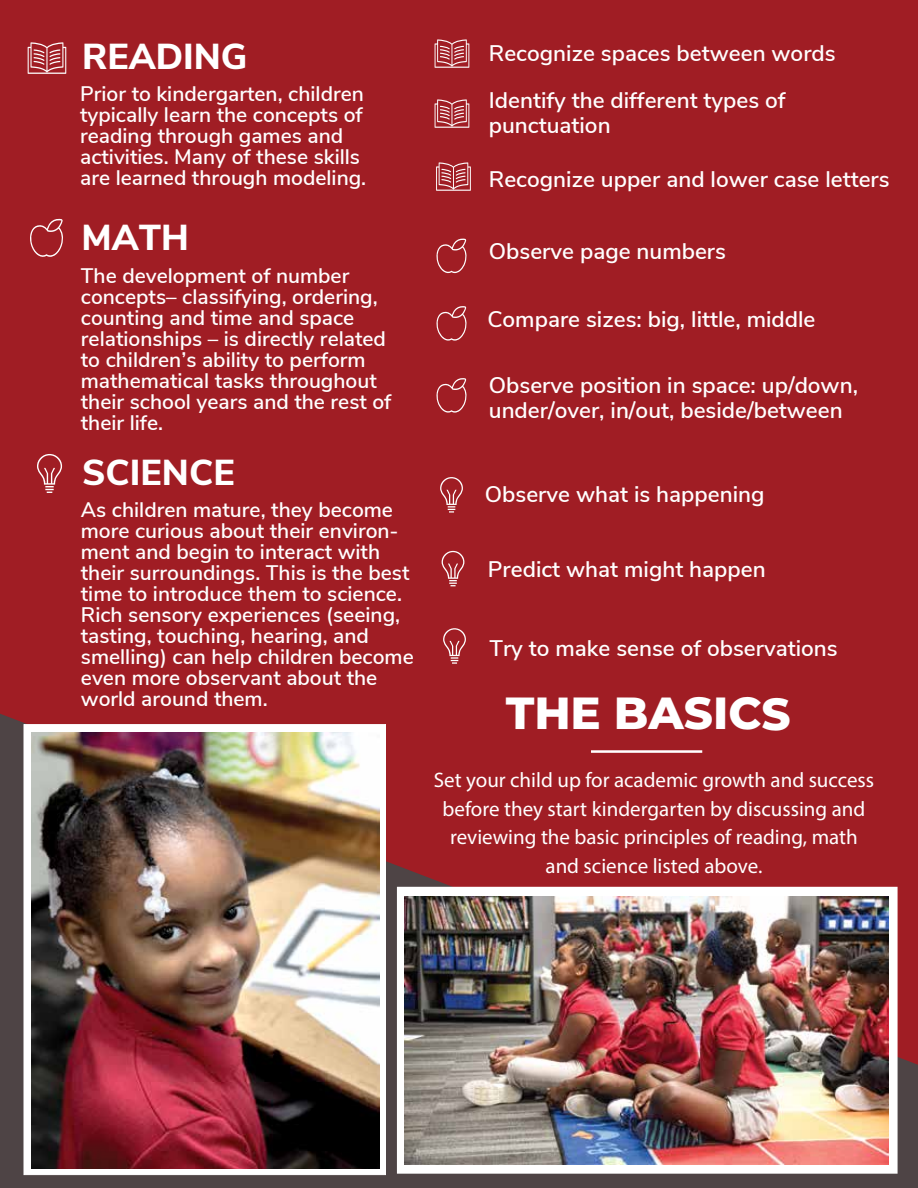
<style>
.page{position:relative;width:918px;height:1188px;background:#fff}
.page>*{position:absolute;margin:0;border:0;box-sizing:border-box;transform-origin:0 0}
.t1{font:800 45px "Montserrat";letter-spacing:-.005em;color:#fff}
.t2{font:800 36px "Nunito Sans";color:#fff}
.t3{font:600 22.5px/24.8px "Nunito Sans";color:#fff}
.t4{font:600 21px/21px "Nunito Sans";color:#fff}
.t5{font:21px/28.5px "Myriad Pro";color:#fff;text-align:center}
</style>
<div class="page">
<div style="left:0;top:0;width:918px;height:1109px;background:#a01d24"></div>
<svg style="left:0;top:714px;width:918px;height:474px"></svg>
<svg style="left:440px;top:477px;width:23px;height:36px"></svg>
<svg style="left:442px;top:551px;width:22px;height:35px"></svg>
<svg style="left:443px;top:628px;width:23px;height:36px"></svg>
<svg style="left:37px;top:454px;width:25px;height:39px"></svg>
<svg style="left:436px;top:378px;width:31px;height:35px"></svg>
<svg style="left:436px;top:238px;width:31px;height:36px"></svg>
<svg style="left:436px;top:306px;width:31px;height:35px"></svg>
<svg style="left:30px;top:218px;width:33px;height:39px"></svg>
<svg style="left:435px;top:99px;width:34px;height:29px"></svg>
<svg style="left:435px;top:39px;width:34px;height:29px"></svg>
<svg style="left:436px;top:162px;width:35px;height:29px"></svg>
<svg style="left:28px;top:42px;width:38px;height:32px"></svg>
<hr style="left:591px;top:750px;width:111px;height:3px;background:#fff">
<div style="left:24px;top:724px;width:362px;height:451px;background:#fff;border:1px solid #fff"></div>
<img style="left:32px;top:732px;width:348px;height:437px">
<div style="left:397px;top:887px;width:501px;height:287px;background:linear-gradient(to right,#fff,#fff);border:4px solid #fff"></div>
<img style="left:405px;top:897px;width:484px;height:267px">
<h2 class="t2" style="left:82px;top:30px;width:167px">READING</h2>
<p class="t4" style="left:80px;top:82px;width:288px">Prior to kindergarten, children typically learn the concepts of reading through games and activities. Many of these skills are learned through modeling.</p>
<h2 class="t2" style="left:82px;top:211px;width:109px">MATH</h2>
<p class="t4" style="left:81px;top:264px;width:312px">The development of number concepts– classifying, ordering, counting and time and space relationships – is directly related to children’s ability to perform mathematical tasks throughout their school years and the rest of their life.</p>
<h2 class="t2" style="left:82px;top:447px;width:154px">SCIENCE</h2>
<p class="t4" style="left:81px;top:498px;width:334px">As children mature, they become more curious about their environ&shy;ment and begin to interact with their surroundings. This is the best time to introduce them to science.<br>Rich sensory experiences (seeing, tasting, touching, hearing, and smelling) can help children become even more observant about the world around them.</p>
<p class="t3" style="left:489px;top:39px;width:348px">Recognize spaces between words</p>
<p class="t3" style="left:489px;top:87px;width:298px">Identify the different types of punctuation</p>
<p class="t3" style="left:489px;top:166px;width:402px">Recognize upper and lower case letters</p>
<p class="t3" style="left:489px;top:238px;width:239px">Observe page numbers</p>
<p class="t3" style="left:487px;top:305px;width:330px">Compare sizes: big, little, middle</p>
<p class="t3" style="left:489px;top:371px;width:371px">Observe position in space: up/down, under/over, in/out, beside/between</p>
<p class="t3" style="left:485px;top:481px;width:281px">Observe what is happening</p>
<p class="t3" style="left:488px;top:556px;width:279px">Predict what might happen</p>
<p class="t3" style="left:489px;top:634px;width:350px">Try to make sense of observations</p>
<h1 class="t1" style="left:506px;top:680px;width:286px">THE BASICS</h1>
<p class="t5" style="left:434px;top:765px;width:442px">Set your child up for academic growth and success before they start kindergarten by discussing and reviewing the basic principles of reading, math and science listed above.</p>
</div>
